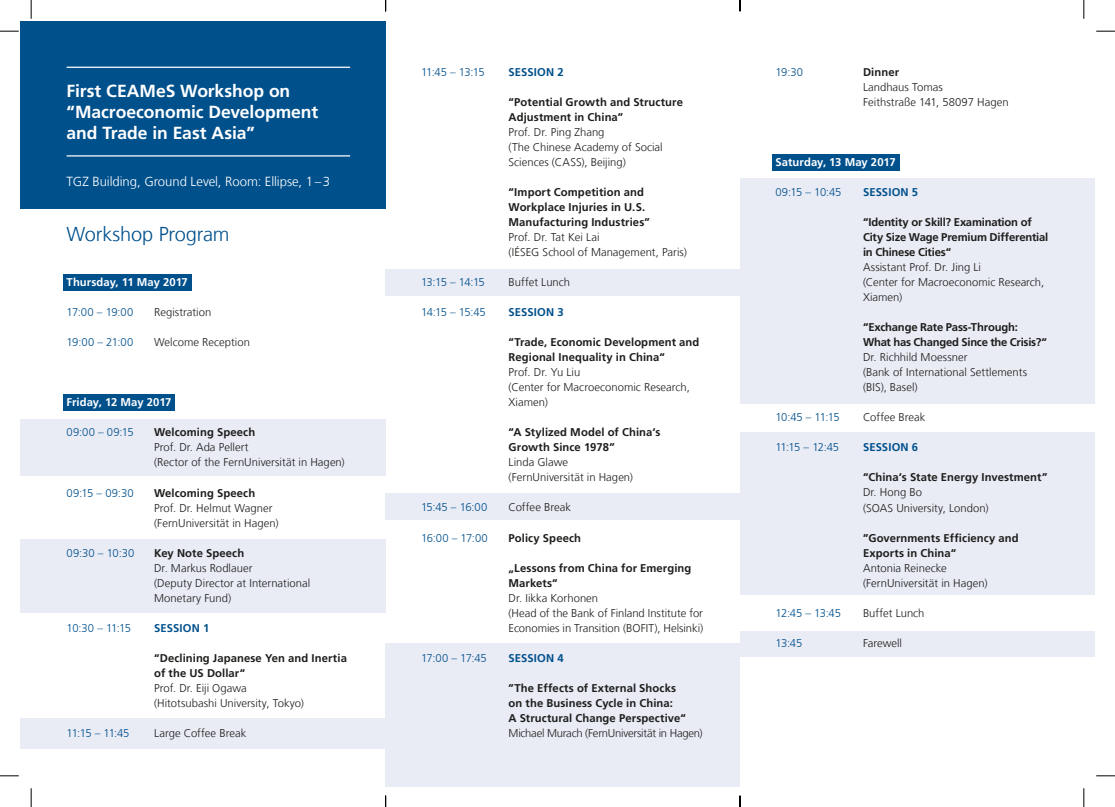
<style>
.page{position:relative;width:1115px;height:807px;background:#fff}
.page>*{position:absolute;margin:0;border:0;box-sizing:border-box;transform-origin:0 0}
.t1{font:300 20px "Frutiger LT Com";letter-spacing:-.01em;color:#00508c}
.t2{font:700 17.5px/21px "Frutiger LT Com";letter-spacing:-.005em;color:#fff}
.t3{font:300 13.12px "Frutiger LT Com";letter-spacing:-.005em;color:#fff}
.t4{font:300 11.25px/15px "Frutiger LT Com";color:#1d1d1b}
.t5{font:700 11.25px/15px "Frutiger LT Com";letter-spacing:.005em;color:#1d1d1b}
.t6{font:300 11.25px "Frutiger LT Com";letter-spacing:-.045em;color:#00508c}
.t7{font:700 11.25px/15px "Frutiger LT Com";letter-spacing:-.015em;color:#1d1d1b}
.t8{font:700 11.25px/15px "Frutiger LT Com";letter-spacing:-.02em;color:#1d1d1b}
.t9{font:700 11.25px "Frutiger LT Com";letter-spacing:.005em;color:#fff}
.t10{font:700 11.25px "Frutiger LT Com";letter-spacing:.015em;color:#00508c}
.t11{font:300 11.25px "Frutiger LT Com";letter-spacing:-.02em;color:#1d1d1b}
</style>
<div class="page">
<div style="left:21px;top:419px;width:364px;height:56px;background:#e9ebf5"></div>
<div style="left:740px;top:178px;width:354px;height:225px;background:#e9ebf5"></div>
<div style="left:740px;top:432px;width:354px;height:163px;background:#e9ebf5"></div>
<div style="left:740px;top:631px;width:354px;height:26px;background:#e9ebf5"></div>
<div style="left:21px;top:539px;width:364px;height:73px;background:#e9ebf5"></div>
<div style="left:385px;top:270px;width:355px;height:26px;background:#e9ebf5"></div>
<div style="left:385px;top:494px;width:355px;height:26px;background:#e9ebf5"></div>
<div style="left:385px;top:643px;width:355px;height:143px;background:#e9ebf5"></div>
<div style="left:21px;top:718px;width:364px;height:30px;background:#e9ebf5"></div>
<div style="left:63px;top:274px;width:128px;height:17px;background:#00508c"></div>
<div style="left:63px;top:394px;width:112px;height:17px;background:#00508c"></div>
<div style="left:772px;top:154px;width:127px;height:17px;background:#00508c"></div>
<div style="left:21px;top:21px;width:364px;height:187px;background:#00508c"></div>
<hr style="left:67px;top:67px;width:283px;height:1px;background:#fff">
<hr style="left:67px;top:155px;width:283px;height:1px;background:#fff">
<svg style="left:0;top:30px;width:19px;height:2px"></svg>
<svg style="left:1096px;top:30px;width:19px;height:2px"></svg>
<svg style="left:0;top:775px;width:19px;height:1px"></svg>
<svg style="left:1096px;top:775px;width:19px;height:1px"></svg>
<svg style="left:30px;top:0;width:2px;height:19px"></svg>
<svg style="left:30px;top:788px;width:2px;height:18px"></svg>
<svg style="left:1083px;top:0;width:1px;height:19px"></svg>
<svg style="left:1083px;top:788px;width:1px;height:18px"></svg>
<svg style="left:739px;top:0;width:2px;height:11px"></svg>
<svg style="left:739px;top:795px;width:2px;height:11px"></svg>
<h2 class="t2" style="left:67px;top:80px;width:253px">First CEAMeS Workshop on “Macroeconomic Development and Trade in East Asia”</h2>
<p class="t3" style="left:67px;top:174px;width:265px">TGZ Building, Ground Level, Room: Ellipse, 1–3</p>
<h1 class="t1" style="left:67px;top:223px;width:164px">Workshop Program</h1>
<p class="t9" style="left:67px;top:276px;width:123px">Thursday, 11 May 2017</p>
<p class="t6" style="left:67px;top:306px;width:68px">17:00 – 19:00</p>
<p class="t4" style="left:154px;top:305px;width:59px">Registration</p>
<p class="t6" style="left:67px;top:336px;width:68px">19:00 – 21:00</p>
<p class="t4" style="left:154px;top:335px;width:97px">Welcome Reception</p>
<p class="t9" style="left:67px;top:396px;width:106px">Friday, 12 May 2017</p>
<p class="t6" style="left:67px;top:426px;width:69px">09:00 – 09:15</p>
<p class="t5" style="left:154px;top:425px;width:103px">Welcoming Speech</p>
<p class="t4" style="left:154px;top:440px;width:192px">Prof. Dr. Ada Pellert<br>(Rector of the FernUniversität in Hagen)</p>
<p class="t6" style="left:67px;top:486px;width:69px">09:15 – 09:30</p>
<p class="t5" style="left:154px;top:485px;width:103px">Welcoming Speech</p>
<p class="t4" style="left:154px;top:500px;width:126px">Prof. Dr. Helmut Wagner (FernUniversität in Hagen)</p>
<p class="t6" style="left:67px;top:546px;width:69px">09:30 – 10:30</p>
<p class="t5" style="left:154px;top:545px;width:92px">Key Note Speech</p>
<p class="t4" style="left:154px;top:560px;width:158px">Dr. Markus Rodlauer<br>(Deputy Director at International<br>Monetary Fund)</p>
<p class="t6" style="left:67px;top:621px;width:66px">10:30 – 11:15</p>
<p class="t10" style="left:154px;top:621px;width:57px">SESSION 1</p>
<p class="t5" style="left:154px;top:650px;width:194px">“Declining Japanese Yen and Inertia of the US Dollar“</p>
<p class="t4" style="left:154px;top:680px;width:151px">Prof. Dr. Eiji Ogawa (Hitotsubashi University, Tokyo)</p>
<p class="t6" style="left:67px;top:726px;width:64px">11:15 – 11:45</p>
<p class="t4" style="left:154px;top:725px;width:94px">Large Coffee Break</p>
<p class="t6" style="left:421px;top:66px;width:65px">11:45 – 13:15</p>
<p class="t10" style="left:508px;top:66px;width:57px">SESSION 2</p>
<p class="t5" style="left:508px;top:95px;width:176px">“Potential Growth and Structure<br>Adjustment in China”</p>
<p class="t4" style="left:508px;top:125px;width:156px">Prof. Dr. Ping Zhang<br>(The Chinese Academy of Social<br>Sciences (CASS), Beijing)</p>
<p class="t5" style="left:508px;top:185px;width:143px">“Import Competition and<br>Workplace Injuries in U.S.<br>Manufacturing Industries”</p>
<p class="t4" style="left:508px;top:230px;width:180px">Prof. Dr. Tat Kei Lai<br>(IÉSEG School of Management, Paris)</p>
<p class="t6" style="left:421px;top:276px;width:65px">13:15 – 14:15</p>
<p class="t4" style="left:508px;top:275px;width:63px">Buffet Lunch</p>
<p class="t6" style="left:421px;top:306px;width:66px">14:15 – 15:45</p>
<p class="t10" style="left:508px;top:306px;width:57px">SESSION 3</p>
<p class="t5" style="left:508px;top:335px;width:192px">“Trade, Economic Development and<br>Regional Inequality in China“</p>
<p class="t4" style="left:508px;top:365px;width:183px">Prof. Dr. Yu Liu<br>(Center for Macroeconomic Research,<br>Xiamen)</p>
<p class="t5" style="left:508px;top:425px;width:153px">“A Stylized Model of China‘s<br>Growth Since 1978”</p>
<p class="t4" style="left:508px;top:455px;width:126px">Linda Glawe (FernUniversität in Hagen)</p>
<p class="t6" style="left:421px;top:501px;width:68px">15:45 – 16:00</p>
<p class="t4" style="left:508px;top:500px;width:64px">Coffee Break</p>
<p class="t6" style="left:421px;top:531px;width:68px">16:00 – 17:00</p>
<p class="t5" style="left:508px;top:530px;width:74px">Policy Speech</p>
<p class="t5" style="left:508px;top:560px;width:184px">„Lessons from China for Emerging<br>Markets“</p>
<p class="t4" style="left:508px;top:590px;width:196px">Dr. Iikka Korhonen<br>(Head of the Bank of Finland Institute for<br>Economies in Transition (BOFIT), Helsinki)</p>
<p class="t6" style="left:421px;top:651px;width:67px">17:00 – 17:45</p>
<p class="t10" style="left:508px;top:651px;width:57px">SESSION 4</p>
<p class="t5" style="left:508px;top:680px;width:179px">”The Effects of External Shocks on the Business Cycle in China:<br>A Structural Change Perspective“</p>
<p class="t11" style="left:508px;top:726px;width:196px">Michael Murach (FernUniversität in Hagen)</p>
<p class="t6" style="left:775px;top:66px;width:29px">19:30</p>
<p class="t5" style="left:863px;top:65px;width:38px">Dinner</p>
<p class="t4" style="left:863px;top:80px;width:147px">Landhaus Tomas<br>Feithstraße 141, 58097 Hagen</p>
<p class="t9" style="left:775px;top:156px;width:122px">Saturday, 13 May 2017</p>
<p class="t6" style="left:775px;top:186px;width:68px">09:15 – 10:45</p>
<p class="t10" style="left:863px;top:186px;width:57px">SESSION 5</p>
<p class="t7" style="left:863px;top:215px;width:187px">“Identity or Skill? Examination of<br>City Size Wage Premium Differential in Chinese Cities“</p>
<p class="t4" style="left:863px;top:260px;width:183px">Assistant Prof. Dr. Jing Li<br>(Center for Macroeconomic Research,<br>Xiamen)</p>
<p class="t8" style="left:863px;top:320px;width:185px">“Exchange Rate Pass-Through:<br>What has Changed Since the Crisis?“</p>
<p class="t4" style="left:863px;top:350px;width:166px">Dr. Richhild Moessner<br>(Bank of International Settlements (BIS), Basel)</p>
<p class="t6" style="left:775px;top:411px;width:66px">10:45 – 11:15</p>
<p class="t4" style="left:863px;top:410px;width:64px">Coffee Break</p>
<p class="t6" style="left:775px;top:441px;width:65px">11:15 – 12:45</p>
<p class="t10" style="left:863px;top:441px;width:57px">SESSION 6</p>
<p class="t5" style="left:863px;top:470px;width:186px">“China‘s State Energy Investment”</p>
<p class="t4" style="left:863px;top:485px;width:127px">Dr. Hong Bo<br>(SOAS University, London)</p>
<p class="t5" style="left:863px;top:530px;width:157px">”Governments Efficiency and<br>Exports in China“</p>
<p class="t4" style="left:863px;top:560px;width:126px">Antonia Reinecke (FernUniversität in Hagen)</p>
<p class="t6" style="left:775px;top:606px;width:67px">12:45 – 13:45</p>
<p class="t4" style="left:863px;top:605px;width:63px">Buffet Lunch</p>
<p class="t6" style="left:775px;top:636px;width:28px">13:45</p>
<p class="t4" style="left:863px;top:635px;width:41px">Farewell</p>
</div>
